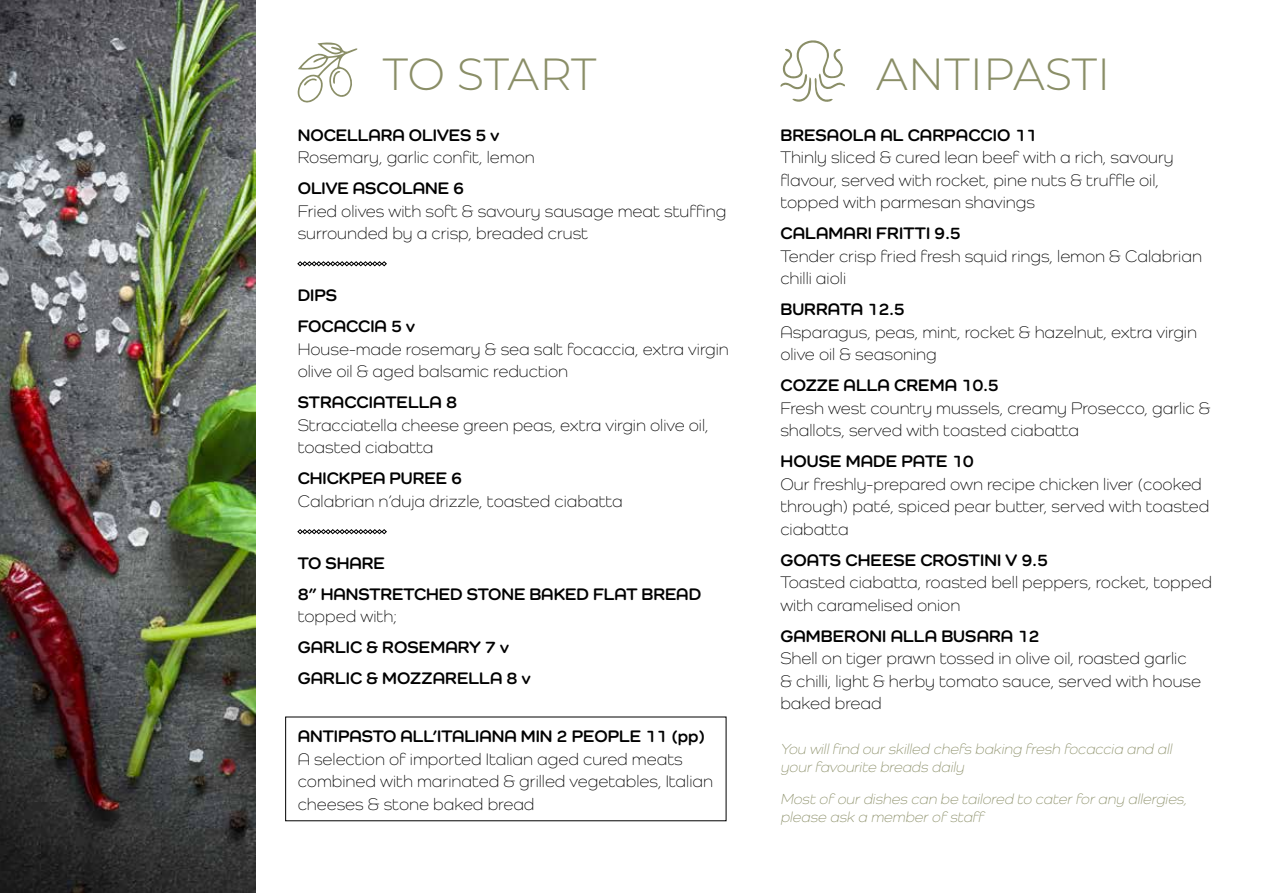
<style>
.page{position:relative;width:1263px;height:893px;background:#fff}
.page>*{position:absolute;margin:0;border:0;box-sizing:border-box;transform-origin:0 0}
.t1{font:300 45px "Montserrat";color:#8a8e67}
.t2{font:300 17.25px/22.5px "Como";color:#000}
.t3{font:700 17.25px/31px "Como";color:#000}
.t4{font:italic 300 15px/18px "Como";color:#8a8e67}
</style>
<div class="page">
<img style="left:0;top:0;width:255px;height:893px">
<svg style="left:780px;top:40px;width:65px;height:62px"></svg>
<svg style="left:297px;top:42px;width:61px;height:61px"></svg>
<svg style="left:297px;top:529px;width:90px;height:5px"></svg>
<svg style="left:297px;top:261px;width:90px;height:5px"></svg>
<h1 class="t1" style="left:383px;top:43px;width:215px">TO START</h1>
<h1 class="t1" style="left:876px;top:43px;width:236px">ANTIPASTI</h1>
<p class="t3" style="left:298px;top:119px;width:203px">NOCELLARA OLIVES 5 v</p>
<p class="t2" style="left:298px;top:146px;width:239px">Rosemary, garlic confit, lemon</p>
<p class="t3" style="left:298px;top:173px;width:168px">OLIVE ASCOLANE 6</p>
<p class="t2" style="left:298px;top:199px;width:430px">Fried olives with soft &amp; savoury sausage meat stuffing surrounded by a crisp, breaded crust</p>
<p class="t3" style="left:298px;top:280px;width:119px">DIPS<br>FOCACCIA 5 v</p>
<p class="t2" style="left:298px;top:337px;width:433px">House-made rosemary &amp; sea salt focaccia, extra virgin olive oil &amp; aged balsamic reduction</p>
<p class="t3" style="left:298px;top:387px;width:161px">STRACCIATELLA 8</p>
<p class="t2" style="left:298px;top:413px;width:412px">Stracciatella cheese green peas, extra virgin olive oil, toasted ciabatta</p>
<p class="t3" style="left:298px;top:463px;width:166px">CHICKPEA PUREE 6</p>
<p class="t2" style="left:298px;top:489px;width:327px">Calabrian n’duja drizzle, toasted ciabatta</p>
<p class="t3" style="left:298px;top:547px;width:405px">TO SHARE<br>8” HANSTRETCHED STONE BAKED FLAT BREAD</p>
<p class="t2" style="left:298px;top:605px;width:101px">topped with;</p>
<p class="t3" style="left:298px;top:632px;width:234px">GARLIC &amp; ROSEMARY 7 v<br>GARLIC &amp; MOZZARELLA 8 v</p>
<p class="t3" style="left:298px;top:720px;width:409px">ANTIPASTO ALL’ITALIANA MIN 2 PEOPLE 11 (pp)</p>
<p class="t2" style="left:298px;top:747px;width:417px">A selection of imported Italian aged cured meats combined with marinated &amp; grilled vegetables, Italian cheeses &amp; stone baked bread</p>
<p class="t3" style="left:780px;top:119px;width:258px">BRESAOLA AL CARPACCIO 11</p>
<p class="t2" style="left:780px;top:146px;width:395px">Thinly sliced &amp; cured lean beef with a rich, savoury flavour, served with rocket, pine nuts &amp; truffle oil, topped with parmesan shavings</p>
<p class="t3" style="left:780px;top:217px;width:182px">CALAMARI FRITTI 9.5</p>
<p class="t2" style="left:780px;top:244px;width:423px">Tender crisp fried fresh squid rings, lemon &amp; Calabrian chilli aioli</p>
<p class="t3" style="left:780px;top:293px;width:126px">BURRATA 12.5</p>
<p class="t2" style="left:780px;top:320px;width:418px">Asparagus, peas, mint, rocket &amp; hazelnut, extra virgin olive oil &amp; seasoning</p>
<p class="t3" style="left:780px;top:369px;width:220px">COZZE ALLA CREMA 10.5</p>
<p class="t2" style="left:780px;top:396px;width:432px">Fresh west country mussels, creamy Prosecco, garlic &amp; shallots, served with toasted ciabatta</p>
<p class="t3" style="left:780px;top:445px;width:195px">HOUSE MADE PATE 10</p>
<p class="t2" style="left:780px;top:472px;width:430px">Our freshly-prepared own recipe chicken liver (cooked through) paté, spiced pear butter, served with toasted ciabatta</p>
<p class="t3" style="left:780px;top:544px;width:269px">GOATS CHEESE CROSTINI V 9.5</p>
<p class="t2" style="left:780px;top:571px;width:433px">Toasted ciabatta, roasted bell peppers, rocket, topped with caramelised onion</p>
<p class="t3" style="left:780px;top:620px;width:261px">GAMBERONI ALLA BUSARA 12</p>
<p class="t2" style="left:780px;top:647px;width:422px">Shell on tiger prawn tossed in olive oil, roasted garlic &amp; chilli, light &amp; herby tomato sauce, served with house baked bread</p>
<p class="t4" style="left:780px;top:739px;width:396px">You willfind ourskilled chefs baking fresh focaccia and all yourfavourite breads daily</p>
<p class="t4" style="left:780px;top:790px;width:411px">Most of ourdishes can be tailored to caterforany allergies, please ask a memberof staff</p>
</div>
